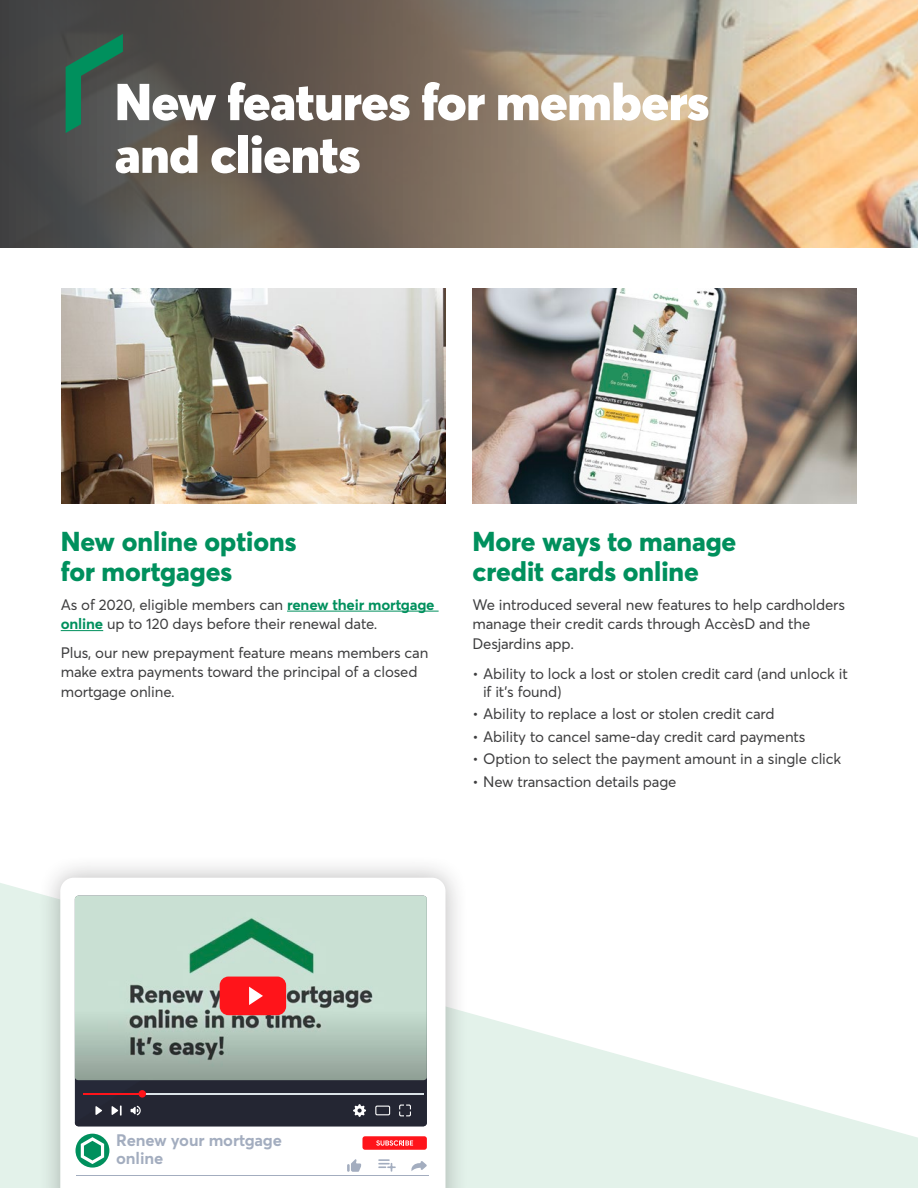
<style>
.page{position:relative;width:918px;height:1188px;background:#fff}
.page>*{position:absolute;margin:0;border:0;box-sizing:border-box;transform-origin:0 0}
.t1{font:900 51.15px/52.7px "Averta";letter-spacing:-.01em;color:#fff}
.t2{font:800 27px/30px "Averta";color:#00905d}
.t3{font:700 16.5px/18px "Averta";letter-spacing:-.01em;color:#a3adbf}
.t4{font:15px/19.5px "Averta";letter-spacing:-.01em;color:#3e3e3f}
.s1{font-weight:700;color:#00905d}
</style>
<div class="page">
<img style="left:0;top:0;width:918px;height:248px">
<svg style="left:0;top:883px;width:918px;height:305px"></svg>
<svg style="left:66px;top:34px;width:57px;height:99px;background:#376352"></svg>
<hr style="left:287px;top:611px;width:152px;height:1px;background:#00905d">
<hr style="left:61px;top:630px;width:42px;height:1px;background:#00905d">
<img style="left:61px;top:288px;width:385px;height:215px">
<div style="left:37px;top:855px;width:432px;height:333px;background:#231f20;opacity:.31"></div>
<svg style="left:60px;top:878px;width:386px;height:310px"></svg>
<div style="left:75px;top:1080px;width:352px;height:46px;background:#242633"></div>
<hr style="left:83px;top:1093px;width:341px;height:2px;background:#dbe3e8">
<hr style="left:83px;top:1093px;width:59px;height:2px;background:#ff141a">
<svg style="left:112px;top:1106px;width:10px;height:10px"></svg>
<svg style="left:95px;top:1106px;width:7px;height:9px"></svg>
<svg style="left:353px;top:1104px;width:13px;height:13px"></svg>
<svg style="left:375px;top:1106px;width:15px;height:9px"></svg>
<svg style="left:399px;top:1105px;width:12px;height:11px"></svg>
<div style="left:139px;top:1090px;width:7px;height:8px;background:#ff141a;border-radius:50%"></div>
<svg style="left:131px;top:1106px;width:10px;height:9px"></svg>
<svg style="left:347px;top:1159px;width:14px;height:13px"></svg>
<svg style="left:411px;top:1161px;width:16px;height:10px"></svg>
<svg style="left:378px;top:1159px;width:18px;height:13px"></svg>
<hr style="left:77px;top:1175px;width:352px;height:1px;background:#a3adbf">
<div style="left:362px;top:1136px;width:65px;height:14px;background:#ff141a;border-radius:3px"></div>
<svg style="left:376px;top:1140px;width:37px;height:6px"></svg>
<img style="left:75px;top:896px;width:352px;height:184px">
<div style="left:220px;top:977px;width:66px;height:38px;background:#ff141a;border-radius:9px"></div>
<svg style="left:249px;top:987px;width:14px;height:18px"></svg>
<div style="left:116px;top:1133px;width:200px;height:37px;background:#fff"></div>
<svg style="left:75px;top:1134px;width:34px;height:34px"></svg>
<svg style="left:81px;top:1137px;width:23px;height:27px"></svg>
<img style="left:472px;top:288px;width:385px;height:215px">
<h3 class="t1" style="left:115px;top:75px;width:596px">New features for members and clients</h3>
<h4 class="t2" style="left:61px;top:526px;width:237px">New online options for mortgages</h4>
<p class="t4" style="left:61px;top:595px;width:375px">As of 2020, eligible members can <span class="s1">renew their mortgage online</span> up to 120 days before their renewal date.</p>
<p class="t4" style="left:61px;top:643px;width:369px">Plus, our new prepayment feature means members can make extra payments toward the principal of a closed mortgage online.</p>
<h4 class="t2" style="left:472px;top:526px;width:265px">More ways to manage credit cards online</h4>
<p class="t4" style="left:472px;top:595px;width:374px">We introduced several new features to help cardholders manage their credit cards through AccèsD and the<br>Desjardins app.</p>
<p class="t4" style="left:483px;top:664px;width:366px;line-height:18px;text-indent:-10px">• Ability to lock a lost or stolen credit card (and unlock it if it’s found)</p>
<p class="t4" style="left:472px;top:704px;width:304px">• Ability to replace a lost or stolen credit card</p>
<p class="t4" style="left:472px;top:727px;width:335px">• Ability to cancel same-day credit card payments</p>
<p class="t4" style="left:472px;top:749px;width:370px">• Option to select the payment amount in a single click</p>
<p class="t4" style="left:472px;top:772px;width:205px">• New transaction details page</p>
<h5 class="t3" style="left:116px;top:1131px;width:167px">Renew your mortgage online</h5>
</div>
